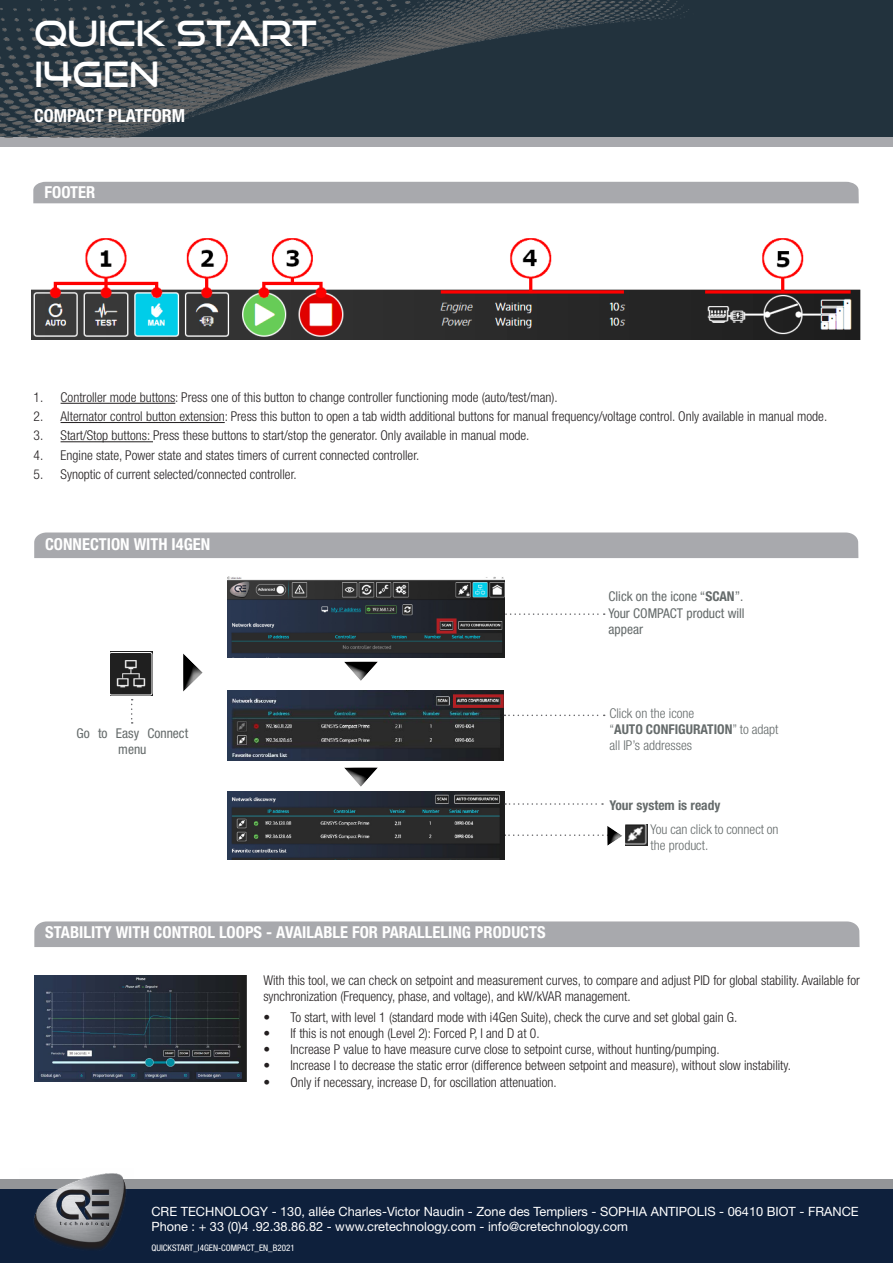
<style>
.page{position:relative;width:893px;height:1263px;background:#fff}
.page>*{position:absolute;margin:0;border:0;box-sizing:border-box;transform-origin:0 0}
.t1{font:34.5px "Good Times Rg";color:#fff}
.t2{font:700 condensed 18px "Helvetica Neue LT Std";color:#fff}
.t3{font:700 condensed 16.5px "Helvetica Neue LT Std";color:#fff}
.t4{font:300 condensed 13.5px/16.2px "Helvetica Neue LT Std";color:#231f20}
.t5{font:300 condensed 13.5px/16.2px "Helvetica Neue LT Std";color:#656b6b}
.t6{font:condensed 13.5px/16.2px "Helvetica Neue LT Std";color:#656b6b;text-align:center}
.t7{font:700 condensed 13.5px "Helvetica Neue LT Std";color:#656b6b}
.t8{font:12.75px "Helvetica Neue LT Std";color:#fff}
.t9{font:condensed 9px "Helvetica Neue LT Std";color:#fff}
.s1{font-weight:700}
</style>
<div class="page">
<div style="left:0;top:0;width:893px;height:138px;background:#22323d"></div>
<div style="left:0;top:137px;width:893px;height:10px;background:#a8a9ad"></div>
<img style="left:0;top:0;width:689px;height:137px">
<div style="left:0;top:1181px;width:893px;height:82px;background:#0e203c"></div>
<div style="left:0;top:1179px;width:893px;height:10px;background:#939598"></div>
<img style="left:34px;top:1173px;width:92px;height:76px">
<div style="left:33px;top:182px;width:826px;height:21px;background:#a8a9ad"></div>
<img style="left:31px;top:238px;width:830px;height:102px">
<hr style="left:61px;top:403px;width:114px;height:1px;background:#231f20">
<hr style="left:61px;top:422px;width:164px;height:1px;background:#231f20">
<hr style="left:61px;top:441px;width:92px;height:1px;background:#231f20">
<div style="left:34px;top:532px;width:824px;height:26px;background:#a8a9ad"></div>
<svg style="left:504px;top:613px;width:101px;height:2px"></svg>
<img style="left:110px;top:651px;width:43px;height:45px">
<img style="left:228px;top:577px;width:276px;height:80px">
<div style="left:182px;top:652px;width:23px;height:42px;background:#fff;opacity:.75"></div>
<div style="left:182px;top:652px;width:11px;height:42px;background:#231f20;opacity:.75"></div>
<img style="left:227px;top:690px;width:277px;height:70px">
<div style="left:341px;top:660px;width:38px;height:23px;background:#fff;opacity:.75"></div>
<div style="left:341px;top:660px;width:38px;height:14px;background:#231f20;opacity:.75"></div>
<svg style="left:131px;top:699px;width:2px;height:25px"></svg>
<div style="left:437px;top:618px;width:20px;height:16px;border:3px solid #b21f23"></div>
<svg style="left:504px;top:715px;width:101px;height:1px"></svg>
<svg style="left:504px;top:826px;width:103px;height:20px"></svg>
<div style="left:607px;top:825px;width:14px;height:24px;background:#231f20;opacity:.75"></div>
<img style="left:626px;top:824px;width:21px;height:22px">
<div style="left:453px;top:694px;width:51px;height:14px;border:3px solid #b21f23"></div>
<img style="left:228px;top:792px;width:276px;height:67px">
<svg style="left:505px;top:803px;width:98px;height:2px"></svg>
<div style="left:341px;top:766px;width:38px;height:23px;background:#fff;opacity:.75"></div>
<div style="left:341px;top:766px;width:38px;height:14px;background:#231f20;opacity:.75"></div>
<div style="left:34px;top:921px;width:826px;height:26px;background:#a8a9ad"></div>
<img style="left:34px;top:975px;width:213px;height:106px">
<p class="t1" style="left:34px;top:12px;width:284px">QUICK START</p>
<p class="t1" style="left:34px;top:53px;width:127px">i4gen</p>
<p class="t2" style="left:34px;top:105px;width:153px">COMPACT PLATFORM</p>
<p class="t3" style="left:45px;top:182px;width:52px">FOOTER</p>
<p class="t4" style="left:34px;top:389px;width:526px">1. Controller mode buttons: Press one of this button to change controller functioning mode (auto/test/man).</p>
<p class="t4" style="left:34px;top:408px;width:795px">2. Alternator control button extension: Press this button to open a tab width additional buttons for manual frequency/voltage control. Only available in manual mode.</p>
<p class="t4" style="left:34px;top:427px;width:497px">3. Start/Stop buttons: Press these buttons to start/stop the generator. Only available in manual mode.</p>
<p class="t4" style="left:34px;top:447px;width:387px">4. Engine state, Power state and states timers of current connected controller.</p>
<p class="t4" style="left:34px;top:466px;width:265px">5. Synoptic of current selected/connected controller.</p>
<p class="t3" style="left:45px;top:534px;width:167px">CONNECTION WITH I4GEN</p>
<p class="t6" style="left:77px;top:725px;width:113px">Go to Easy Connect menu</p>
<p class="t6" style="left:608px;top:588px;width:136px">Click on the icone “<span class="s1">SCAN</span>”.</p>
<p class="t6" style="left:608px;top:605px;width:138px;text-align:left">Your COMPACT product will appear</p>
<p class="t5" style="left:609px;top:704px;width:86px">Click on the icone</p>
<p class="t5" style="left:609px;top:721px;width:171px">“<span class="s1">AUTO CONFIGURATION</span>” to adapt all IP’s addresses</p>
<p class="t7" style="left:609px;top:797px;width:113px">Your system is ready</p>
<p class="t5" style="left:651px;top:821px;width:130px">You can click to connect on the product.</p>
<p class="t3" style="left:45px;top:923px;width:502px">STABILITY WITH CONTROL LOOPS - AVAILABLE FOR PARALLELING PRODUCTS</p>
<p class="t4" style="left:263px;top:972px;width:598px">With this tool, we can check on setpoint and measurement curves, to compare and adjust PID for global stability. Available for synchronization (Frequency, phase, and voltage), and kW/kVAR management.</p>
<p class="t4" style="left:263px;top:1009px;width:475px">• To start, with level 1 (standard mode with i4Gen Suite), check the curve and set global gain G.</p>
<p class="t4" style="left:263px;top:1025px;width:278px">• If this is not enough (Level 2): Forced P, I and D at 0.</p>
<p class="t4" style="left:263px;top:1041px;width:458px">• Increase P value to have measure curve close to setpoint curse, without hunting/pumping.</p>
<p class="t4" style="left:263px;top:1057px;width:529px">• Increase I to decrease the static error (difference between setpoint and measure), without slow instability.</p>
<p class="t4" style="left:263px;top:1073px;width:295px">• Only if necessary, increase D, for oscillation attenuation.</p>
<p class="t8" style="left:151px;top:1204px;width:709px">CRE TECHNOLOGY - 130, allée Charles-Victor Naudin - Zone des Templiers - SOPHIA ANTIPOLIS - 06410 BIOT - FRANCE</p>
<p class="t8" style="left:151px;top:1219px;width:478px">Phone : + 33 (0)4 .92.38.86.82 - www.cretechnology.com - info@cretechnology.com</p>
<p class="t9" style="left:151px;top:1242px;width:145px">QUICKSTART_I4GEN-COMPACT_EN_B2021</p>
</div>
